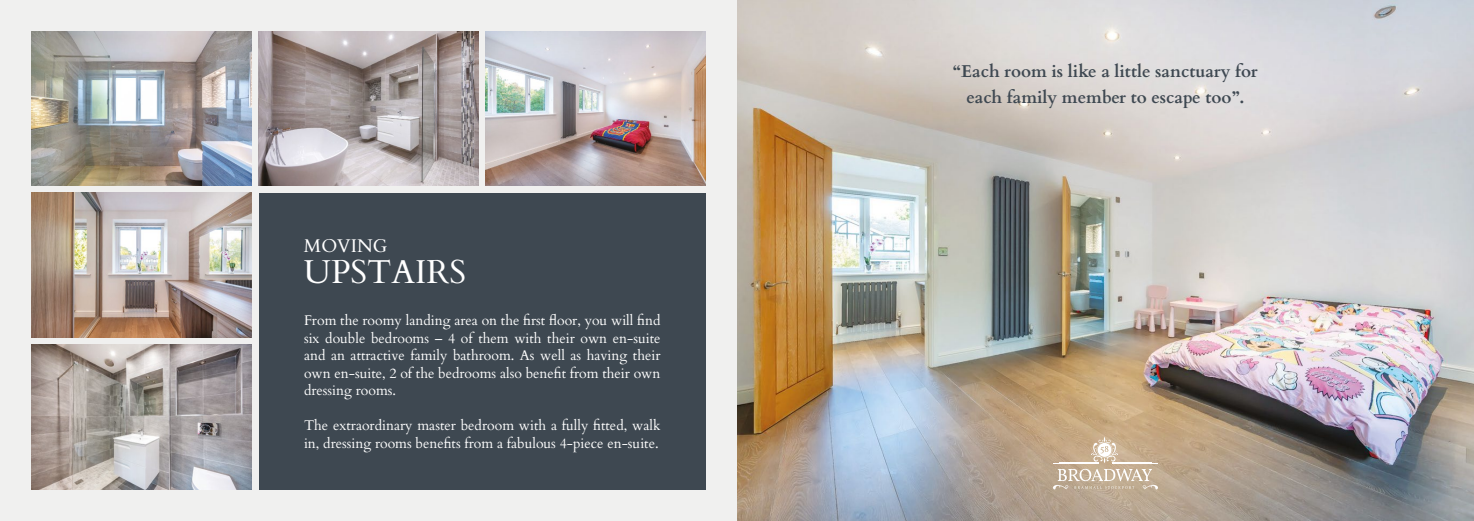
<style>
.page{position:relative;width:1474px;height:521px;background:#fff}
.page>*{position:absolute;margin:0;border:0;box-sizing:border-box;transform-origin:0 0}
.t1{font:33.16px "Cardo";color:#fff}
.t2{font:18.46px "Cardo";color:#fff}
.t3{font:700 17.15px/26.8px "Cardo";color:#3e4851;text-align:center}
.t4{font:14px/17.5px "Cardo";color:#fff;text-align:justify}
</style>
<div class="page">
<div style="left:0;top:0;width:1473px;height:521px;background:#f0f0ef"></div>
<img style="left:32px;top:32px;width:219px;height:153px">
<img style="left:258px;top:32px;width:220px;height:153px">
<img style="left:485px;top:32px;width:220px;height:153px">
<div style="left:259px;top:193px;width:446px;height:296px;background:#3e4851"></div>
<img style="left:32px;top:193px;width:219px;height:144px">
<img style="left:32px;top:345px;width:219px;height:144px">
<img style="left:737px;top:0;width:736px;height:521px">
<svg style="left:1090px;top:437px;width:28px;height:26px"></svg>
<hr style="left:1059px;top:462px;width:39px;height:1px;background:#fff">
<hr style="left:1053px;top:463px;width:45px;height:1px;background:#fff">
<hr style="left:1111px;top:462px;width:40px;height:1px;background:#fff">
<hr style="left:1111px;top:463px;width:46px;height:1px;background:#fff">
<svg style="left:1051px;top:469px;width:108px;height:22px;background:#cbbaa5"></svg>
<h2 class="t2" style="left:304px;top:231px;width:85px">MOVING</h2>
<h1 class="t1" style="left:304px;top:245px;width:163px">UPSTAIRS</h1>
<p class="t4" style="left:304px;top:311px;width:358px">From the roomy landing area on the first floor, you will find six double bedrooms – 4 of them with their own en-suite and an attractive family bathroom. As well as having their own en-suite, 2 of the bedrooms also benefit from their own dressing rooms.</p>
<p class="t4" style="left:304px;top:416px;width:358px">The extraordinary master bedroom with a fully fitted, walk in, dressing rooms benefits from a fabulous 4-piece en-suite.</p>
<p class="t3" style="left:953px;top:56px;width:306px">“Each room is like a little sanctuary for each family member to escape too”.</p>
</div>
